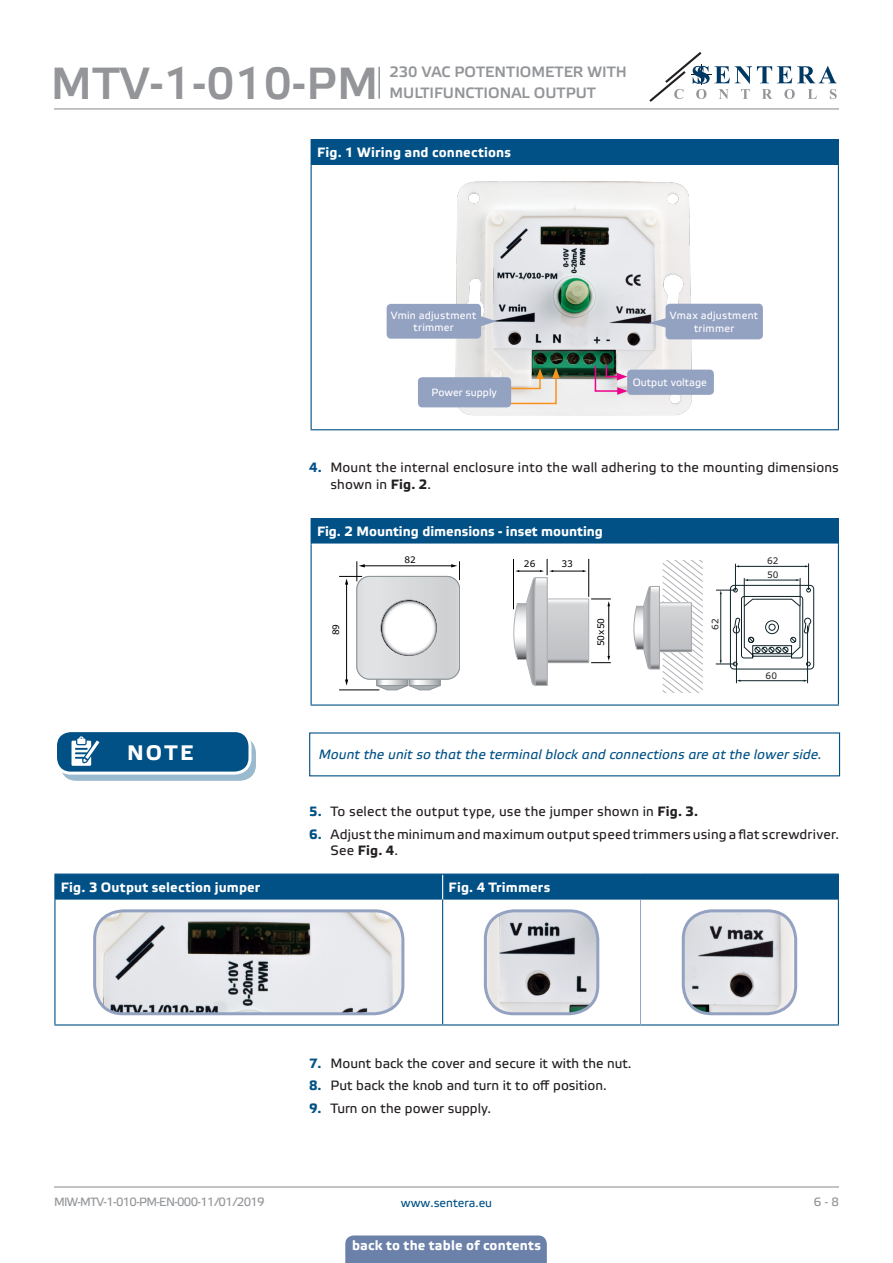
<style>
.page{position:relative;width:893px;height:1263px;background:#fff}
.page>*{position:absolute;margin:0;border:0;box-sizing:border-box;transform-origin:0 0}
.t1{font:45px "Etelka Medium Pro";letter-spacing:.01em;color:#939598}
.t2{font:700 21px "Etelka Text Pro";color:#fff}
.t3{font:15px/21px "Etelka Medium Pro";color:#939598}
.t4{font:13.5px/16.2px "Etelka Text Pro";letter-spacing:.015em;color:#231f20}
.attention{font:italic 13.5px "Etelka Text Pro";letter-spacing:.01em;color:#015186}
.table_text{font:700 13.5px "Etelka Text Pro";letter-spacing:.01em;color:#fff}
.head-table{font:700 13.5px "Etelka Text Pro";color:#fff}
.t5{font:12px "Etelka Text Pro";letter-spacing:-.055em;color:#939598}
.t6{font:12px "Etelka Text Pro";color:#015186}
.table_text-2{font:10.5px/12.6px "Etelka Text Pro";letter-spacing:.025em;color:#fff;text-align:center}
.kleintitel{font:10.5px "Etelka Text Pro";letter-spacing:.005em;color:#fff}
.table_content{font:10.5px "Etelka Text Pro";color:#fff}
.t7{font:9.15px "Verdana";color:#000}
.t8{font:9px/13.6px "Verdana";color:#231f20}
.t9{font:9px "Verdana";color:#000}
.s1{font-weight:700;color:#015186}
.s2{font-weight:700}
</style>
<div class="page">
<hr style="left:54px;top:108px;width:785px;height:1px;background:#939598">
<hr style="left:54px;top:1186px;width:785px;height:1px;background:#939598">
<svg style="left:649px;top:52px;width:188px;height:50px"></svg>
<div style="left:345px;top:1235px;width:202px;height:28px;background:#6c81aa"></div>
<div style="left:311px;top:140px;width:527px;height:25px;background:#015186"></div>
<hr style="left:311px;top:139px;width:528px;height:1px;background:#015186">
<svg style="left:838px;top:140px;width:1px;height:25px"></svg>
<hr style="left:311px;top:165px;width:1px;height:264px;background:#015186">
<hr style="left:838px;top:165px;width:1px;height:264px;background:#015186">
<hr style="left:311px;top:429px;width:528px;height:1px;background:#015186">
<img style="left:445px;top:181px;width:257px;height:235px">
<div style="left:627px;top:370px;width:87px;height:25px;background:#94a2c2;border-radius:4px"></div>
<svg style="left:503px;top:368px;width:57px;height:37px;background:#d4cbb8"></svg>
<svg style="left:594px;top:364px;width:34px;height:31px"></svg>
<div style="left:418px;top:377px;width:93px;height:30px;background:#94a2c2;border-radius:4px"></div>
<div style="left:387px;top:304px;width:94px;height:35px;background:#94a2c2;border-radius:4px"></div>
<svg style="left:481px;top:316px;width:16px;height:11px"></svg>
<div style="left:666px;top:304px;width:97px;height:35px;background:#94a2c2;border-radius:4px"></div>
<svg style="left:649px;top:317px;width:17px;height:12px"></svg>
<div style="left:311px;top:519px;width:527px;height:25px;background:#015186"></div>
<hr style="left:311px;top:518px;width:169px;height:1px;background:#015186">
<hr style="left:480px;top:518px;width:169px;height:1px;background:#015186">
<hr style="left:649px;top:518px;width:190px;height:1px;background:#015186">
<svg style="left:838px;top:519px;width:1px;height:25px"></svg>
<hr style="left:311px;top:544px;width:1px;height:160px;background:#015186">
<hr style="left:838px;top:544px;width:1px;height:160px;background:#015186">
<hr style="left:311px;top:704px;width:169px;height:2px;background:#015186">
<hr style="left:480px;top:704px;width:169px;height:2px;background:#015186">
<hr style="left:649px;top:704px;width:190px;height:2px;background:#015186">
<hr style="left:312px;top:543px;width:168px;height:2px;background:#fff">
<hr style="left:480px;top:543px;width:169px;height:2px;background:#fff">
<hr style="left:649px;top:543px;width:189px;height:2px;background:#fff">
<svg style="left:339px;top:561px;width:121px;height:130px"></svg>
<svg style="left:553px;top:601px;width:34px;height:60px;background:#c8cacc"></svg>
<div style="left:547px;top:599px;width:42px;height:64px;border:1px solid #b1b2b6"></div>
<hr style="left:589px;top:559px;width:1px;height:38px;background:#c3c3c3">
<hr style="left:588px;top:559px;width:1px;height:38px;background:#000">
<hr style="left:552px;top:571px;width:31px;height:1px;background:#000">
<hr style="left:609px;top:601px;width:1px;height:60px;background:#bcbcbc">
<hr style="left:608px;top:605px;width:1px;height:52px;background:#000">
<svg style="left:591px;top:656px;width:20px;height:7px"></svg>
<svg style="left:591px;top:599px;width:20px;height:7px"></svg>
<svg style="left:513px;top:559px;width:40px;height:127px"></svg>
<svg style="left:633px;top:560px;width:70px;height:132px"></svg>
<hr style="left:740px;top:680px;width:64px;height:1px;background:#0e2227">
<hr style="left:736px;top:626px;width:1px;height:57px;background:#0e2227">
<hr style="left:807px;top:626px;width:1px;height:57px;background:#0e2227">
<svg style="left:716px;top:563px;width:98px;height:107px"></svg>
<div style="left:61px;top:738px;width:194px;height:42px;background:#9abacf;border-radius:15px"></div>
<div style="left:60px;top:737px;width:196px;height:44px;border:1px solid #015186;border-radius:15px"></div>
<div style="left:56px;top:731px;width:194px;height:42px;background:#015186;border-radius:15px"></div>
<div style="left:54px;top:729px;width:197px;height:46px;border:3px solid #fff;border-radius:15px"></div>
<svg style="left:71px;top:736px;width:34px;height:38px"></svg>
<hr style="left:54px;top:873px;width:389px;height:2px;background:#015186">
<hr style="left:443px;top:873px;width:197px;height:2px;background:#015186">
<hr style="left:640px;top:873px;width:199px;height:2px;background:#015186">
<div style="left:54px;top:874px;width:785px;height:26px;background:#015186"></div>
<hr style="left:54px;top:900px;width:1px;height:124px;background:#015186">
<hr style="left:838px;top:900px;width:1px;height:124px;background:#015186">
<hr style="left:54px;top:1024px;width:389px;height:1px;background:#015186">
<hr style="left:443px;top:1024px;width:197px;height:1px;background:#015186">
<hr style="left:640px;top:1024px;width:199px;height:1px;background:#015186">
<hr style="left:640px;top:900px;width:1px;height:124px;background:#94a2c2">
<hr style="left:442px;top:900px;width:1px;height:124px;background:#015186">
<img style="left:96px;top:911px;width:307px;height:103px">
<div style="left:93px;top:909px;width:311px;height:106px;border:3px solid #94a2c2;border-radius:28px"></div>
<img style="left:485px;top:911px;width:113px;height:103px">
<div style="left:484px;top:909px;width:115px;height:106px;border:3px solid #94a2c2;border-radius:28px"></div>
<img style="left:683px;top:911px;width:113px;height:103px">
<div style="left:682px;top:909px;width:115px;height:106px;border:3px solid #94a2c2;border-radius:28px"></div>
<hr style="left:378px;top:67px;width:2px;height:32px;background:#939598">
<h1 class="t1" style="left:51px;top:59px;width:329px">MTV-1-010-PM</h1>
<p class="t3" style="left:389px;top:62px;width:239px">230 VAC POTENTIOMETER WITH<br>MULTIFUNCTIONAL OUTPUT</p>
<p class="table_text" style="left:317px;top:145px;width:195px">Fig. 1 Wiring and connections</p>
<p class="table_text-2" style="left:391px;top:309px;width:87px">Vmin adjustment trimmer</p>
<p class="table_text-2" style="left:670px;top:310px;width:90px">Vmax adjustment trimmer</p>
<p class="table_content" style="left:431px;top:387px;width:67px">Power supply</p>
<p class="kleintitel" style="left:633px;top:377px;width:76px">Output voltage</p>
<p class="t4" style="left:330px;top:460px;width:510px;text-indent:-21px"><span class="s1">4.</span> Mount the internal enclosure into the wall adhering to the mounting dimensions shown in <span class="s2">Fig. 2</span>.</p>
<p class="head-table" style="left:317px;top:524px;width:287px">Fig. 2 Mounting dimensions - inset mounting</p>
<p class="t9" style="left:404px;top:554px;width:13px">82</p>
<p class="t8" style="left:767px;top:554px;width:13px">62<br>50</p>
<p class="t7" style="left:524px;top:557px;width:13px">26</p>
<p class="t7" style="left:561px;top:557px;width:13px">33</p>
<p class="t9" style="left:330px;top:635px;width:13px;rotate:-90deg">89</p>
<p class="t7" style="left:595px;top:646px;width:30px;rotate:-90deg">50x50</p>
<p class="t8" style="left:708px;top:630px;width:13px;rotate:-90deg">62</p>
<p class="t8" style="left:766px;top:669px;width:13px">60</p>
<p class="t2" style="left:127px;top:741px;width:67px">NOTE</p>
<p class="attention" style="left:319px;top:747px;width:505px">Mount the unit so that the terminal block and connections are at the lower side.</p>
<p class="t4" style="left:309px;top:804px;width:391px"><span class="s1">5.</span> To select the output type, use the jumper shown in <span class="s2">Fig. 3.</span></p>
<p class="t4" style="left:330px;top:827px;width:510px;text-indent:-21px"><span class="s1">6.</span> Adjust the minimum and maximum output speed trimmers using a flat screwdriver.<br>See <span class="s2">Fig. 4</span>.</p>
<p class="table_text" style="left:61px;top:879px;width:201px">Fig. 3 Output selection jumper</p>
<p class="table_text" style="left:449px;top:879px;width:103px">Fig. 4 Trimmers</p>
<p class="t4" style="left:309px;top:1056px;width:324px"><span class="s1">7.</span> Mount back the cover and secure it with the nut.</p>
<p class="t4" style="left:309px;top:1078px;width:299px"><span class="s1">8.</span> Put back the knob and turn it to off position.</p>
<p class="t4" style="left:309px;top:1101px;width:183px"><span class="s1">9.</span> Turn on the power supply.</p>
<p class="t5" style="left:54px;top:1195px;width:212px">MIW-MTV-1-010-PM-EN-000 - 11 / 01 / 2019</p>
<p class="t6" style="left:401px;top:1196px;width:93px">www.sentera.eu</p>
<p class="t5" style="left:814px;top:1195px;width:27px">6 - 8</p>
<p class="head-table" style="left:352px;top:1238px;width:190px">back to the table of contents</p>
</div>
